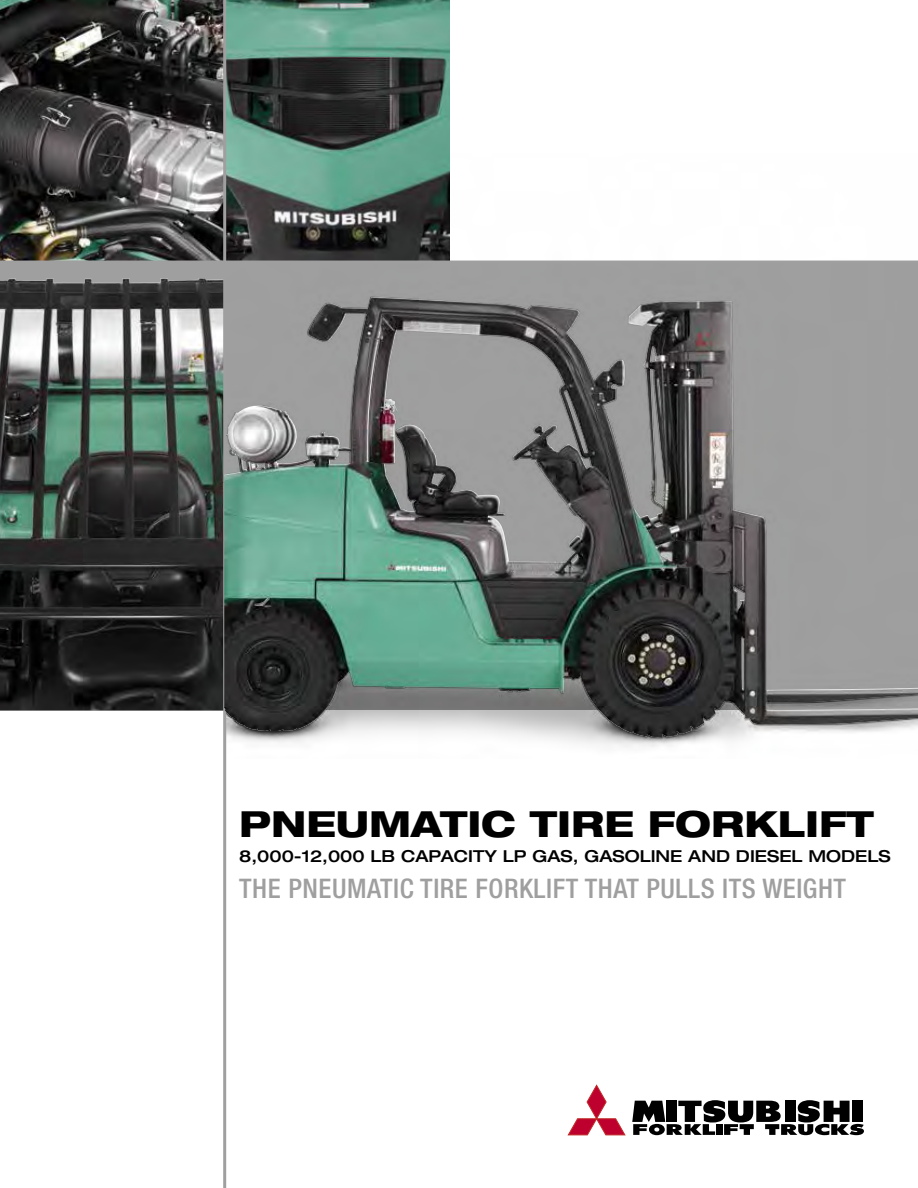
<style>
.page{position:relative;width:918px;height:1188px;background:#fff}
.page>*{position:absolute;margin:0;border:0;box-sizing:border-box;transform-origin:0 0}
.t1{font:800 expanded 36px "Helvetica Neue";color:#000}
.t2{font:500 condensed 27px "Helvetica Neue";letter-spacing:.02em;color:#9f9f9f}
.t3{font:500 expanded 16.5px "Helvetica Neue";color:#000}
</style>
<div class="page">
<img style="left:0;top:0;width:449px;height:261px">
<img style="left:226px;top:154px;width:692px;height:605px">
<div style="left:0;top:262px;width:224px;height:448px;background:#9f9f9f"></div>
<img style="left:0;top:278px;width:223px;height:432px">
<hr style="left:223px;top:0;width:3px;height:1188px;background:#9f9f9f">
<hr style="left:0;top:261px;width:918px;height:3px;background:#9f9f9f">
<svg style="left:632px;top:1100px;width:232px;height:35px"></svg>
<svg style="left:568px;top:1085px;width:58px;height:50px"></svg>
<img style="left:228px;top:297px;width:143px;height:167px">
<h1 class="t1" style="left:239px;top:801px;width:636px">PNEUMATIC TIRE FORKLIFT</h1>
<p class="t3" style="left:239px;top:846px;width:653px">8,000-12,000 LB CAPACITY LP GAS, GASOLINE AND DIESEL MODELS</p>
<h2 class="t2" style="left:239px;top:873px;width:603px">THE PNEUMATIC TIRE FORKLIFT THAT PULLS ITS WEIGHT</h2>
</div>
